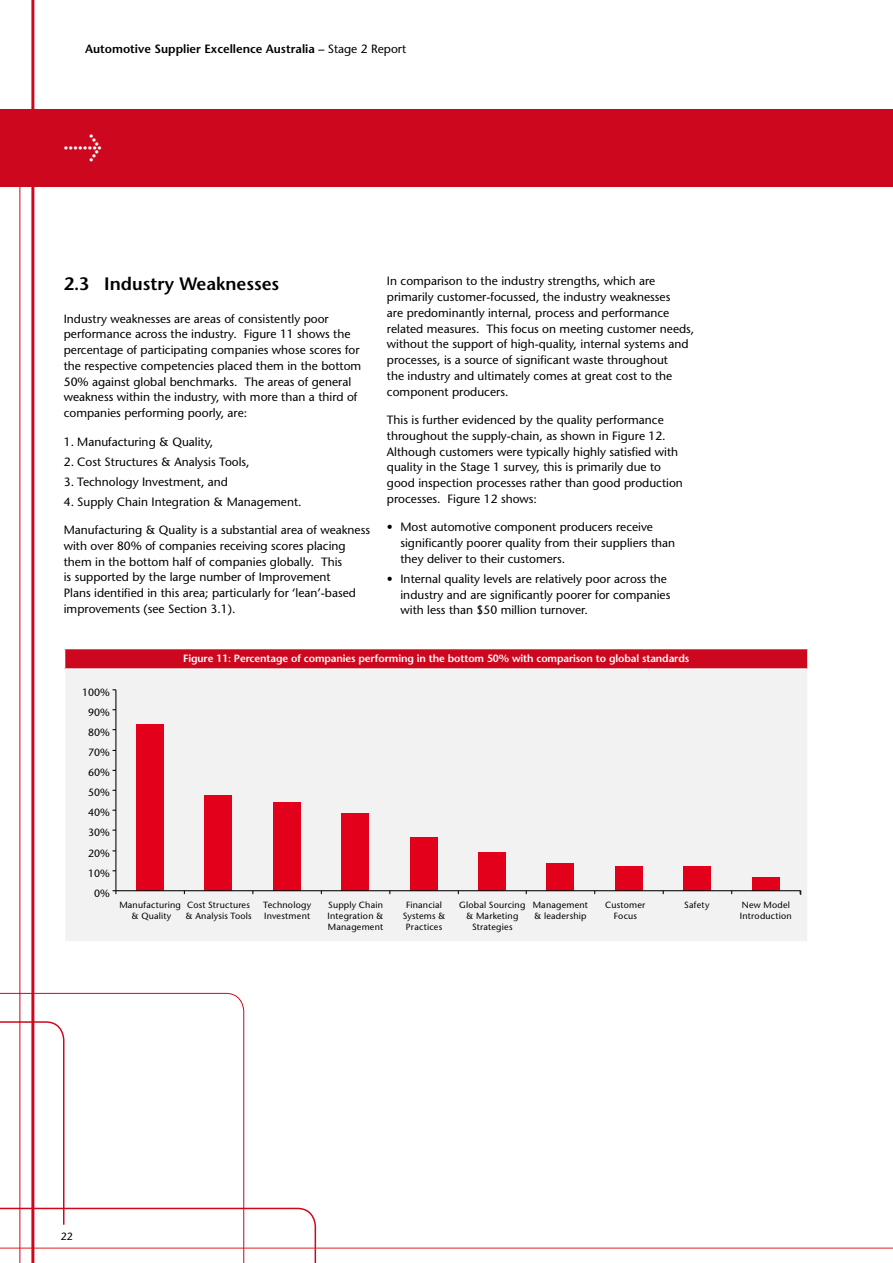
<style>
.page{position:relative;width:893px;height:1263px;background:#fff}
.page>*{position:absolute;margin:0;border:0;box-sizing:border-box;transform-origin:0 0}
.t1{font:33px "Meta Normal Expert";color:#fff}
.t2{font:600 18px "Stone Sans";color:#000}
.t3{font:12px/15.8px "Stone Sans";color:#000}
.t4{font:600 12px "Stone Sans";color:#000}
.t5{font:600 10.5px "Stone Sans";letter-spacing:-.01em;color:#fff}
.t6{font:10.5px "Stone Sans";letter-spacing:.005em;color:#000}
.t7{font:9px/10.8px "Stone Sans";letter-spacing:.02em;color:#000;text-align:center}
.s1{font-weight:400}
</style>
<div class="page">
<div style="left:0;top:109px;width:893px;height:78px;background:#cc071e"></div>
<hr style="left:20px;top:174px;width:1px;height:1089px;background:#cc071e">
<svg style="left:0;top:993px;width:244px;height:27px"></svg>
<hr style="left:0;top:1248px;width:893px;height:1px;background:#db211f">
<hr style="left:31px;top:0;width:3px;height:1263px;background:#cc071e">
<div style="left:65px;top:648px;width:743px;height:21px;background:#cc071e"></div>
<div style="left:65px;top:669px;width:743px;height:273px;background:#f2f2f3"></div>
<hr style="left:64px;top:648px;width:745px;height:1px;background:#fff">
<svg style="left:807px;top:649px;width:1px;height:19px"></svg>
<hr style="left:64px;top:668px;width:745px;height:2px;background:#fff">
<hr style="left:807px;top:670px;width:2px;height:271px;background:#fff">
<hr style="left:64px;top:941px;width:745px;height:2px;background:#fff">
<div style="left:136px;top:724px;width:27px;height:167px;background:#e2001a"></div>
<div style="left:204px;top:795px;width:28px;height:96px;background:#e2001a"></div>
<div style="left:273px;top:802px;width:27px;height:89px;background:#e2001a"></div>
<div style="left:341px;top:813px;width:28px;height:78px;background:#e2001a"></div>
<div style="left:410px;top:837px;width:27px;height:54px;background:#e2001a"></div>
<div style="left:478px;top:852px;width:27px;height:39px;background:#e2001a"></div>
<div style="left:546px;top:863px;width:28px;height:28px;background:#e2001a"></div>
<div style="left:615px;top:866px;width:27px;height:25px;background:#e2001a"></div>
<div style="left:683px;top:866px;width:28px;height:25px;background:#e2001a"></div>
<div style="left:752px;top:877px;width:27px;height:14px;background:#e2001a"></div>
<hr style="left:115px;top:690px;width:1px;height:201px;background:#000">
<hr style="left:116px;top:890px;width:684px;height:1px;background:#000">
<svg style="left:0;top:1020px;width:317px;height:243px"></svg>
<p class="t4" style="left:85px;top:42px;width:323px">Automotive Supplier Excellence Australia – <span class="s1">Stage 2 Report</span></p>
<h1 class="t1" style="left:64px;top:127px;width:40px">l</h1>
<p class="t3" style="left:387px;top:273px;width:309px">In comparison to the industry strengths, which are primarily customer-focussed, the industry weaknesses<br>are predominantly internal, process and performance related measures. This focus on meeting customer needs, without the support of high-quality, internal systems and processes, is a source of significant waste throughout<br>the industry and ultimately comes at great cost to the component producers.</p>
<p class="t3" style="left:387px;top:412px;width:297px">This is further evidenced by the quality performance throughout the supply-chain, as shown in Figure 12.<br>Although customers were typically highly satisfied with quality in the Stage 1 survey, this is primarily due to good inspection processes rather than good production processes. Figure 12 shows:</p>
<p class="t3" style="left:400px;top:519px;width:276px;text-indent:-14px">• Most automotive component producers receive significantly poorer quality from their suppliers than they deliver to their customers.</p>
<p class="t3" style="left:400px;top:571px;width:271px;text-indent:-14px">• Internal quality levels are relatively poor across the industry and are significantly poorer for companies with less than $50 million turnover.</p>
<p class="t5" style="left:183px;top:652px;width:508px">Figure 11: Percentage of companies performing in the bottom 50% with comparison to global standards</p>
<h2 class="t2" style="left:64px;top:273px;width:217px">2.3 Industry Weaknesses</h2>
<p class="t3" style="left:64px;top:311px;width:299px">Industry weaknesses are areas of consistently poor performance across the industry. Figure 11 shows the percentage of participating companies whose scores for the respective competencies placed them in the bottom 50% against global benchmarks. The areas of general weakness within the industry, with more than a third of companies performing poorly, are:</p>
<p class="t3" style="left:64px;top:434px;width:151px">1. Manufacturing &amp; Quality,</p>
<p class="t3" style="left:64px;top:454px;width:187px">2. Cost Structures &amp; Analysis Tools,</p>
<p class="t3" style="left:64px;top:474px;width:166px">3. Technology Investment, and</p>
<p class="t3" style="left:64px;top:494px;width:239px">4. Supply Chain Integration &amp; Management.</p>
<p class="t3" style="left:64px;top:522px;width:308px">Manufacturing &amp; Quality is a substantial area of weakness with over 80% of companies receiving scores placing them in the bottom half of companies globally. This<br>is supported by the large number of Improvement<br>Plans identified in this area; particularly for ‘lean’-based improvements (see Section 3.1).</p>
<p class="t6" style="left:82px;top:686px;width:29px">100%</p>
<p class="t6" style="left:88px;top:706px;width:23px">90%</p>
<p class="t6" style="left:88px;top:726px;width:23px">80%</p>
<p class="t6" style="left:88px;top:746px;width:23px">70%</p>
<p class="t6" style="left:88px;top:766px;width:23px">60%</p>
<p class="t6" style="left:88px;top:786px;width:23px">50%</p>
<p class="t6" style="left:88px;top:806px;width:23px">40%</p>
<p class="t6" style="left:88px;top:826px;width:23px">30%</p>
<p class="t6" style="left:88px;top:847px;width:23px">20%</p>
<p class="t6" style="left:88px;top:867px;width:23px">10%</p>
<p class="t6" style="left:94px;top:887px;width:17px">0%</p>
<p class="t7" style="left:119px;top:899px;width:63px">Manufacturing &amp; Quality</p>
<p class="t7" style="left:328px;top:899px;width:57px;text-align:justify">Supply Chain Integration &amp; Management</p>
<p class="t7" style="left:186px;top:899px;width:68px;text-align:left">Cost Structures &amp; Analysis Tools</p>
<p class="t7" style="left:263px;top:899px;width:50px;text-align:left">Technology<br>Investment</p>
<p class="t7" style="left:605px;top:899px;width:42px">Customer<br>Focus</p>
<p class="t7" style="left:406px;top:899px;width:38px">Financial</p>
<p class="t7" style="left:684px;top:899px;width:27px">Safety</p>
<p class="t7" style="left:403px;top:910px;width:44px">Systems &amp;<br>Practices</p>
<p class="t7" style="left:459px;top:899px;width:68px">Global Sourcing &amp; Marketing<br>Strategies</p>
<p class="t7" style="left:740px;top:899px;width:53px;text-align:left">New Model<br>Introduction</p>
<p class="t7" style="left:533px;top:899px;width:57px;text-align:left">Management &amp; leadership</p>
<p class="t6" style="left:61px;top:1230px;width:14px">22</p>
</div>
